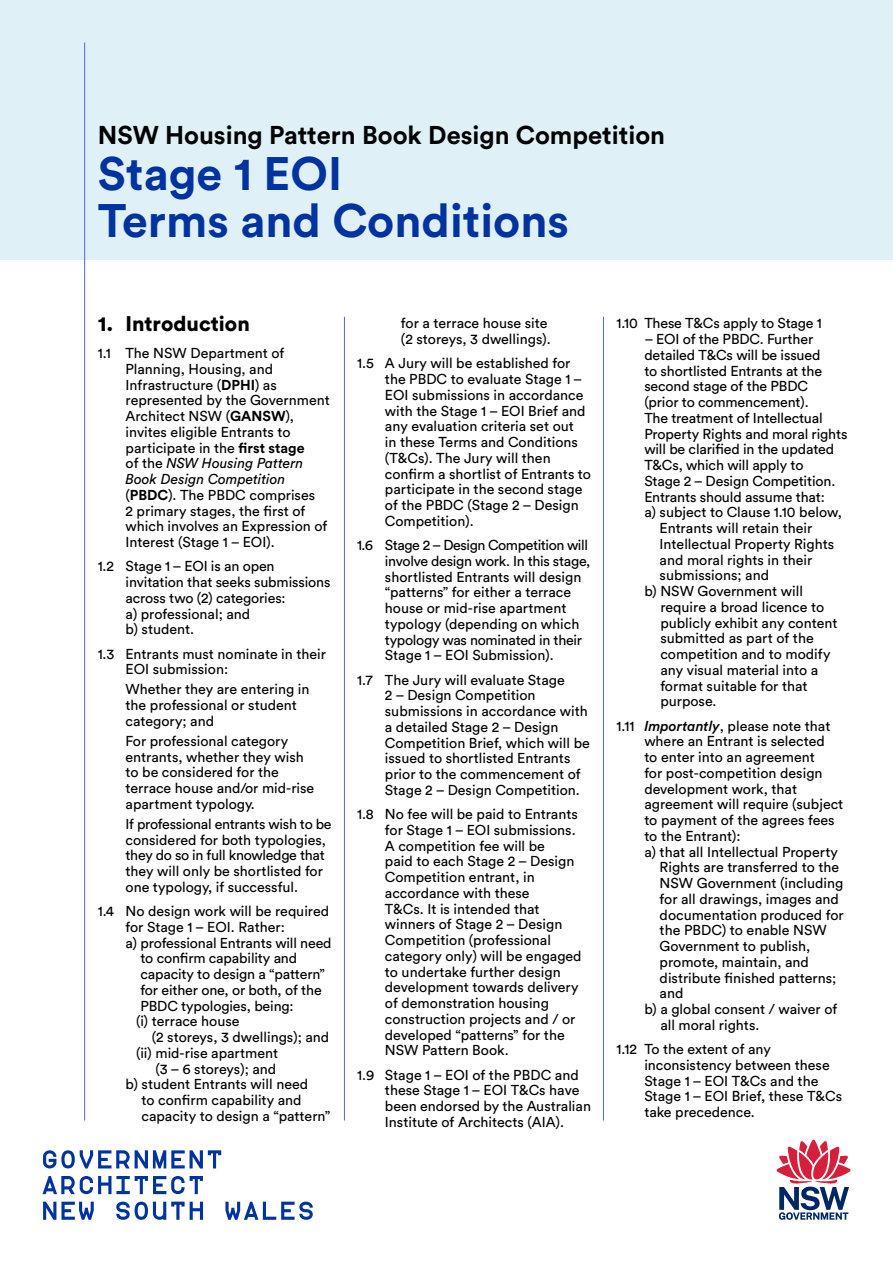
<style>
.page{position:relative;width:893px;height:1263px;background:#fff}
.page>*{position:absolute;margin:0;border:0;box-sizing:border-box;transform-origin:0 0}
.GA_ADVICE_Heading{font:700 46.5px/46.5px "Circular Std";color:#0033a0}
.GA_ADVICE_Heading-2{font:700 25.5px "Circular Std";color:#000}
.GANSW_Guide_H2{font:900 21px "Circular Std";color:#000}
.GA_ADVICE_Body{font:14.25px/15.8px "Circular Std";color:#000}
.s1{font-weight:700}
.s2{font-style:italic}
.s3{font-weight:500;font-style:italic}
</style>
<div class="page">
<div style="left:0;top:0;width:893px;height:259px;background:#dff0f6"></div>
<hr style="left:84px;top:43px;width:1px;height:1077px;background:#5769bd">
<svg style="left:43px;top:1202px;width:51px;height:18px"></svg>
<svg style="left:225px;top:1201px;width:88px;height:19px"></svg>
<svg style="left:43px;top:1150px;width:178px;height:18px"></svg>
<svg style="left:43px;top:1176px;width:160px;height:18px"></svg>
<svg style="left:116px;top:1201px;width:87px;height:19px"></svg>
<svg style="left:777px;top:1140px;width:73px;height:80px"></svg>
<hr style="left:603px;top:317px;width:1px;height:803px;background:#5769bd">
<hr style="left:344px;top:317px;width:1px;height:803px;background:#5769bd">
<p class="GA_ADVICE_Heading-2" style="left:98px;top:118px;width:569px">NSW Housing Pattern Book Design Competition</p>
<p class="GA_ADVICE_Heading" style="left:98px;top:150px;width:473px">Stage 1 EOI<br>Terms and Conditions</p>
<p class="GANSW_Guide_H2" style="left:98px;top:310px;width:154px">1. Introduction</p>
<p class="GA_ADVICE_Body" style="left:126px;top:345px;width:206px;text-indent:-28px">1.1 The NSW Department of<br>Planning, Housing, and<br>Infrastructure (<span class="s1">DPHI</span>) as represented by the Government<br>Architect NSW (<span class="s1">GANSW</span>), invites eligible Entrants to participate in the <span class="s1">first stage<br></span>of the <span class="s2">NSW Housing Pattern<br>Book Design Competition </span>(<span class="s1">PBDC</span>). The PBDC comprises<br>2 primary stages, the first of which involves an Expression of<br>Interest (Stage 1 – EOI).</p>
<p class="GA_ADVICE_Body" style="left:126px;top:558px;width:206px;text-indent:-28px">1.2 Stage 1 – EOI is an open invitation that seeks submissions across two (2) categories:</p>
<p class="GA_ADVICE_Body" style="left:126px;top:605px;width:126px">a) professional; and</p>
<p class="GA_ADVICE_Body" style="left:126px;top:621px;width:70px">b) student.</p>
<p class="GA_ADVICE_Body" style="left:126px;top:645px;width:202px;text-indent:-28px">1.3 Entrants must nominate in their<br>EOI submission:</p>
<p class="GA_ADVICE_Body" style="left:126px;top:681px;width:185px">Whether they are entering in the professional or student category; and</p>
<p class="GA_ADVICE_Body" style="left:126px;top:733px;width:190px">For professional category entrants, whether they wish to be considered for the terrace house and/or mid-rise apartment typology.</p>
<p class="GA_ADVICE_Body" style="left:126px;top:816px;width:208px">If professional entrants wish to be considered for both typologies, they do so in full knowledge that they will only be shortlisted for one typology, if successful.</p>
<p class="GA_ADVICE_Body" style="left:126px;top:903px;width:205px;text-indent:-28px">1.4 No design work will be required for Stage 1 – EOI. Rather:</p>
<p class="GA_ADVICE_Body" style="left:140px;top:934px;width:193px;text-indent:-15px">a) professional Entrants will need to confirm capability and capacity to design a “pattern” for either one, or both, of the<br>PBDC typologies, being:</p>
<p class="GA_ADVICE_Body" style="left:152px;top:1013px;width:179px;text-indent:-16px">(i) terrace house<br>(2 storeys, 3 dwellings); and</p>
<p class="GA_ADVICE_Body" style="left:136px;top:1045px;width:144px;text-align:right">(ii) mid-rise apartment (3 – 6 storeys); and</p>
<p class="GA_ADVICE_Body" style="left:142px;top:1076px;width:190px;text-indent:-16px">b) student Entrants will need<br>to confirm capability and capacity to design a “pattern”</p>
<p class="GA_ADVICE_Body" style="left:401px;top:315px;width:151px">for a terrace house site (2 storeys, 3 dwellings).</p>
<p class="GA_ADVICE_Body" style="left:385px;top:355px;width:208px;text-indent:-28px">1.5 A Jury will be established for the PBDC to evaluate Stage 1 –<br>EOI submissions in accordance with the Stage 1 – EOI Brief and any evaluation criteria set out<br>in these Terms and Conditions (T&amp;Cs). The Jury will then confirm a shortlist of Entrants to participate in the second stage of the PBDC (Stage 2 – Design<br>Competition).</p>
<p class="GA_ADVICE_Body" style="left:385px;top:537px;width:207px;text-indent:-28px">1.6 Stage 2 – Design Competition will involve design work. In this stage, shortlisted Entrants will design “patterns” for either a terrace house or mid-rise apartment typology (depending on which typology was nominated in their<br>Stage 1 – EOI Submission).</p>
<p class="GA_ADVICE_Body" style="left:385px;top:672px;width:206px;text-indent:-28px">1.7 The Jury will evaluate Stage<br>2 – Design Competition submissions in accordance with a detailed Stage 2 – Design<br>Competition Brief, which will be issued to shortlisted Entrants prior to the commencement of<br>Stage 2 – Design Competition.</p>
<p class="GA_ADVICE_Body" style="left:385px;top:806px;width:198px;text-indent:-28px">1.8 No fee will be paid to Entrants for Stage 1 – EOI submissions.<br>A competition fee will be<br>paid to each Stage 2 – Design<br>Competition entrant, in accordance with these<br>T&amp;Cs. It is intended that winners of Stage 2 – Design<br>Competition (professional category only) will be engaged to undertake further design development towards delivery of demonstration housing construction projects and / or developed “patterns” for the<br>NSW Pattern Book.</p>
<p class="GA_ADVICE_Body" style="left:385px;top:1067px;width:208px;text-indent:-28px">1.9 Stage 1 – EOI of the PBDC and these Stage 1 – EOI T&amp;Cs have been endorsed by the Australian<br>Institute of Architects (AIA).</p>
<p class="GA_ADVICE_Body" style="left:617px;top:315px;width:207px">1.10 These T&amp;Cs apply to Stage 1</p>
<p class="GA_ADVICE_Body" style="left:644px;top:331px;width:205px">– EOI of the PBDC. Further detailed T&amp;Cs will be issued<br>to shortlisted Entrants at the second stage of the PBDC<br>(prior to commencement).<br>The treatment of Intellectual<br>Property Rights and moral rights will be clarified in the updated<br>T&amp;Cs, which will apply to<br>Stage 2 – Design Competition.<br>Entrants should assume that:</p>
<p class="GA_ADVICE_Body" style="left:660px;top:504px;width:184px;text-indent:-15px">a) subject to Clause 1.10 below,<br>Entrants will retain their<br>Intellectual Property Rights and moral rights in their submissions; and</p>
<p class="GA_ADVICE_Body" style="left:660px;top:583px;width:179px;text-indent:-16px">b) NSW Government will require a broad licence to publicly exhibit any content submitted as part of the competition and to modify any visual material into a format suitable for that purpose.</p>
<p class="GA_ADVICE_Body" style="left:644px;top:718px;width:200px;text-indent:-28px">1.11 <span class="s3">Importantly</span>, please note that where an Entrant is selected<br>to enter into an agreement<br>for post-competition design development work, that agreement will require (subject to payment of the agrees fees to the Entrant):</p>
<p class="GA_ADVICE_Body" style="left:660px;top:844px;width:186px;text-indent:-15px">a) that all Intellectual Property<br>Rights are transferred to the<br>NSW Government (including for all drawings, images and documentation produced for the PBDC) to enable NSW<br>Government to publish, promote, maintain, and distribute finished patterns; and</p>
<p class="GA_ADVICE_Body" style="left:660px;top:1001px;width:179px;text-indent:-16px">b) a global consent / waiver of all moral rights.</p>
<p class="GA_ADVICE_Body" style="left:644px;top:1041px;width:199px;text-indent:-28px">1.12 To the extent of any inconsistency between these<br>Stage 1 – EOI T&amp;Cs and the<br>Stage 1 – EOI Brief, these T&amp;Cs take precedence.</p>
</div>
